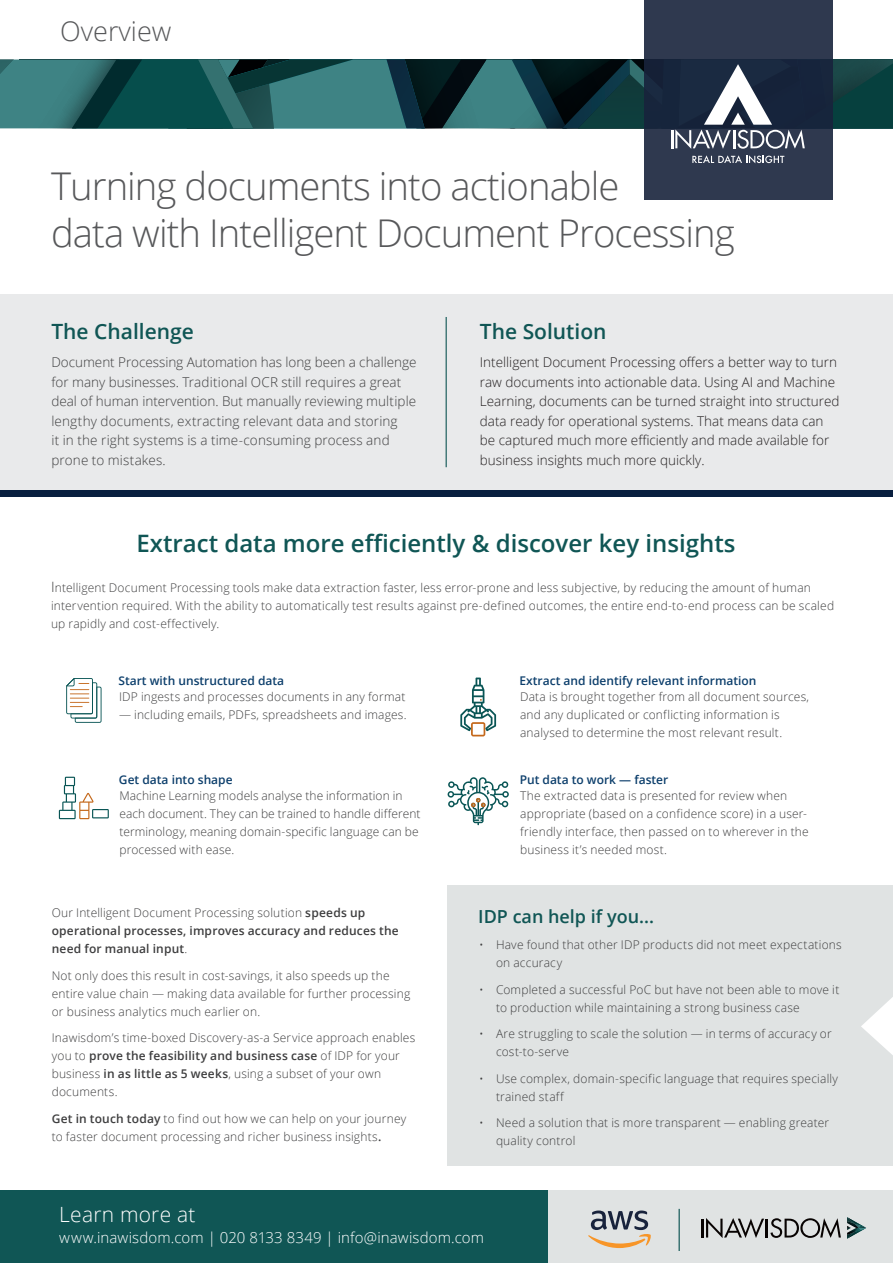
<style>
.page{position:relative;width:893px;height:1263px;background:#fff}
.page>*{position:absolute;margin:0;border:0;box-sizing:border-box;transform-origin:0 0}
.Catch_Phrase{font:300 38.25px "Open Sans";letter-spacing:-.025em;color:#57585a}
.Catch_Phrase-2{font:300 27px "Open Sans";color:#57585a}
.t1{font:600 24px "Open Sans";color:#105655}
.t2{font:600 21px "Open Sans";color:#105655}
.t3{font:300 21px "Open Sans";letter-spacing:.01em;color:#fff}
.t4{font:600 18px "Open Sans";color:#105655}
.Body{font:300 15px "Open Sans";letter-spacing:.01em;color:#fff}
.t5{font:300 13.5px/19.5px "Open Sans";color:#231f20}
.t6{font:300 13.5px/19.5px "Open Sans";color:#3e3e3f}
.Heading{font:300 12px/18px "Open Sans";letter-spacing:.015em;color:#3e3e3f}
.Heading-2{font:600 12px/18px "Open Sans";letter-spacing:.015em;color:#3e3e3f}
.t7{font:600 12px "Open Sans";color:#0d3f6c}
.s1{font-size:14.25px}
.s2{font-weight:300}
.s3{font-weight:600}
</style>
<div class="page">
<div style="left:447px;top:885px;width:446px;height:281px;background:#e0e3e3"></div>
<div style="left:0;top:294px;width:893px;height:196px;background:#e9eaeb"></div>
<div style="left:0;top:1191px;width:549px;height:72px;background:#105655"></div>
<div style="left:549px;top:1191px;width:344px;height:72px;background:#e0e3e3"></div>
<hr style="left:679px;top:1209px;width:1px;height:42px;background:#105655">
<svg style="left:847px;top:1217px;width:19px;height:22px"></svg>
<svg style="left:702px;top:1218px;width:139px;height:20px"></svg>
<svg style="left:588px;top:1210px;width:63px;height:38px"></svg>
<div style="left:644px;top:0;width:188px;height:200px;background:#2f394f"></div>
<svg style="left:692px;top:155px;width:92px;height:8px"></svg>
<svg style="left:0;top:60px;width:893px;height:89px"></svg>
<hr style="left:446px;top:317px;width:1px;height:150px;background:#105655">
<div style="left:0;top:490px;width:893px;height:6px;background:#091f3f"></div>
<svg style="left:66px;top:678px;width:36px;height:45px"></svg>
<svg style="left:460px;top:677px;width:36px;height:59px"></svg>
<svg style="left:447px;top:777px;width:62px;height:48px"></svg>
<svg style="left:59px;top:777px;width:50px;height:42px"></svg>
<svg style="left:861px;top:997px;width:32px;height:58px"></svg>
<p class="Catch_Phrase-2" style="left:60px;top:13px;width:113px">Overview</p>
<p class="Catch_Phrase" style="left:51px;top:160px;width:570px">Turning documents into actionable</p>
<p class="Catch_Phrase" style="left:51px;top:206px;width:685px">data with Intelligent Document Processing</p>
<p class="t2" style="left:51px;top:317px;width:144px">The Challenge</p>
<p class="t2" style="left:480px;top:317px;width:128px">The Solution</p>
<p class="t5" style="left:480px;top:352px;width:361px">Intelligent Document Processing offers a better way to turn raw documents into actionable data. Using AI and Machine Learning, documents can be turned straight into structured data ready for operational systems. That means data can be captured much more efficiently and made available for business insights much more quickly.</p>
<p class="t6" style="left:51px;top:352px;width:367px">Document Processing Automation has long been a challenge for many businesses. Traditional OCR still requires a great</p>
<p class="t6" style="left:51px;top:391px;width:366px">deal of human intervention. But manually reviewing multiple</p>
<p class="t6" style="left:51px;top:411px;width:348px">lengthy documents, extracting relevant data and storing it in the right systems is a time-consuming process and prone to mistakes.</p>
<p class="t1" style="left:137px;top:526px;width:600px">Extract data more efficiently &amp; discover key insights</p>
<p class="Heading" style="left:51px;top:579px;width:785px"><span class="s1">I</span>ntelligent Document Processing tools make data extraction faster, less error-prone and less subjective, by reducing the amount of human intervention required. With the ability to automatically test results against pre-defined outcomes, the entire end-to-end process can be scaled up rapidly and cost-effectively.</p>
<p class="t7" style="left:119px;top:673px;width:167px">Start with unstructured data</p>
<p class="t7" style="left:520px;top:672px;width:238px">Extract and identify relevant information</p>
<p class="Heading" style="left:119px;top:688px;width:288px">IDP ingests and processes documents in any format</p>
<p class="Heading" style="left:119px;top:706px;width:289px">— including emails, PDFs, spreadsheets and images.</p>
<p class="t7" style="left:119px;top:772px;width:115px">Get data into shape</p>
<p class="Heading" style="left:119px;top:787px;width:303px">Machine Learning models analyse the information in each document. They can be trained to handle different terminology, meaning domain-specific language can be processed with ease.</p>
<p class="Heading-2" style="left:52px;top:903px;width:349px"><span class="s2">Our Intelligent Document Processing solution</span> speeds up operational processes, improves accuracy and reduces the need for manual input<span class="s2">.</span></p>
<p class="Heading" style="left:52px;top:966px;width:360px">Not only does this result in cost-savings, it also speeds up the entire value chain — making data available for further processing or business analytics much earlier on.</p>
<p class="Heading" style="left:52px;top:1028px;width:365px">Inawisdom’s time-boxed Discovery-as-a Service approach enables you to <span class="s3">prove the feasibility and business case</span> of IDP for your business <span class="s3">in as little as 5 weeks</span>, using a subset of your own documents.</p>
<p class="Heading" style="left:52px;top:1109px;width:356px"><span class="s3">Get in touch today</span> to find out how we can help on your journey to faster document processing and richer business insights<span class="s3">.</span></p>
<p class="Heading" style="left:520px;top:687px;width:291px">Data is brought together from all document sources, and any duplicated or conflicting information is analysed to determine the most relevant result.</p>
<p class="t7" style="left:520px;top:772px;width:150px">Put data to work — faster</p>
<p class="Heading" style="left:520px;top:787px;width:290px">The extracted data is presented for review when appropriate (based on a confidence score) in a user&shy;friendly interface, then passed on to wherever in the business it’s needed most.</p>
<p class="t4" style="left:478px;top:904px;width:177px">IDP can help if you...</p>
<p class="Heading" style="left:496px;top:935px;width:347px;text-indent:-17px">• Have found that other IDP products did not meet expectations on accuracy</p>
<p class="Heading" style="left:496px;top:980px;width:345px;text-indent:-17px">• Completed a successful PoC but have not been able to move it to production while maintaining a strong business case</p>
<p class="Heading" style="left:496px;top:1024px;width:337px;text-indent:-17px">• Are struggling to scale the solution — in terms of accuracy or cost-to-serve</p>
<p class="Heading" style="left:496px;top:1069px;width:344px;text-indent:-17px">• Use complex, domain-specific language that requires specially trained staff</p>
<p class="Heading" style="left:496px;top:1113px;width:335px;text-indent:-17px">• Need a solution that is more transparent — enabling greater quality control</p>
<p class="t3" style="left:59px;top:1200px;width:138px">Learn more at</p>
<p class="Body" style="left:59px;top:1227px;width:426px">www.inawisdom.com | 020 8133 8349 | info@inawisdom.com</p>
</div>
